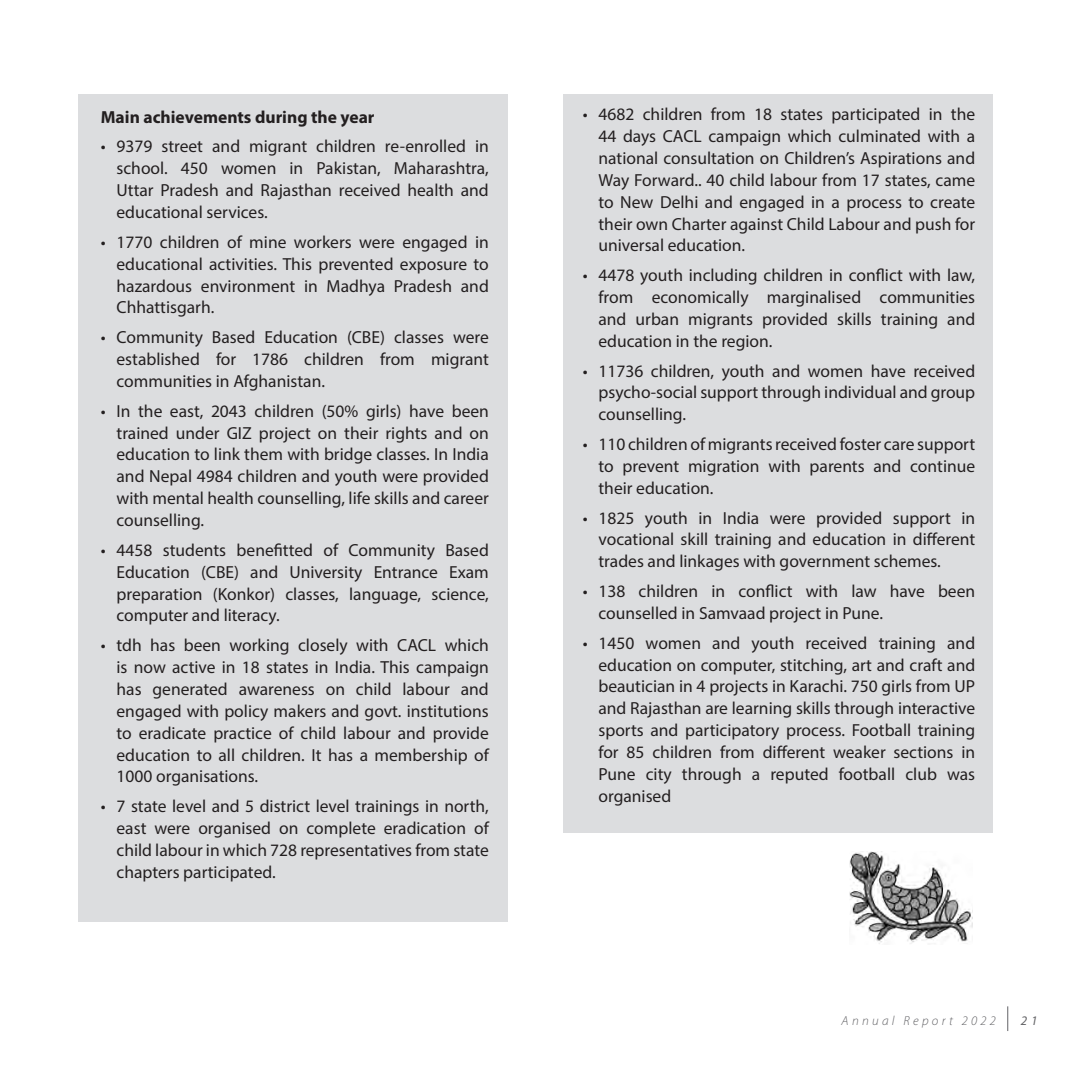
<style>
.page{position:relative;width:1071px;height:1071px;background:#fff}
.page>*{position:absolute;margin:0;border:0;box-sizing:border-box;transform-origin:0 0}
.t1{font:17.5px/21.9px "Myriad Pro";color:#231f20;text-align:justify}
.t2{font:700 17.5px "Myriad Pro";color:#231f20}
.t3{font:italic 300 13.12px "Myriad Pro";letter-spacing:.25em;color:#636366}
.t4{font:italic 13.12px "Myriad Pro";color:#636366}
</style>
<div class="page">
<svg style="left:1007px;top:1006px;width:1px;height:25px"></svg>
<div style="left:79px;top:94px;width:429px;height:828px;background:#dcdddf"></div>
<div style="left:563px;top:94px;width:429px;height:739px;background:#dcdddf"></div>
<img style="left:849px;top:851px;width:124px;height:93px">
<p class="t2" style="left:101px;top:105px;width:275px">Main achievements during the year</p>
<p class="t1" style="left:117px;top:135px;width:374px;text-indent:-16px">• 9379 street and migrant children re-enrolled in school. 450 women in Pakistan, Maharashtra, Uttar Pradesh and Rajasthan received health and educational services.</p>
<p class="t1" style="left:117px;top:231px;width:374px;text-indent:-16px">• 1770 children of mine workers were engaged in educational activities. This prevented exposure to hazardous environment in Madhya Pradesh and Chhattisgarh.</p>
<p class="t1" style="left:117px;top:326px;width:374px;text-indent:-16px">• Community Based Education (CBE) classes were established for 1786 children from migrant communities in Afghanistan.</p>
<p class="t1" style="left:117px;top:400px;width:374px;text-indent:-16px">• In the east, 2043 children (50% girls) have been trained under GIZ project on their rights and on education to link them with bridge classes. In India and Nepal 4984 children and youth were provided with mental health counselling, life skills and career counselling.</p>
<p class="t1" style="left:117px;top:539px;width:374px;text-indent:-16px">• 4458 students benefitted of Community Based Education (CBE) and University Entrance Exam preparation (Konkor) classes, language, science, computer and literacy.</p>
<p class="t1" style="left:117px;top:634px;width:374px;text-indent:-16px">• tdh has been working closely with CACL which is now active in 18 states in India. This campaign has generated awareness on child labour and engaged with policy makers and govt. institutions to eradicate practice of child labour and provide education to all children. It has a membership of 1000 organisations.</p>
<p class="t1" style="left:117px;top:795px;width:374px;text-indent:-16px">• 7 state level and 5 district level trainings in north, east were organised on complete eradication of child labour in which 728 representatives from state chapters participated.</p>
<p class="t1" style="left:598px;top:103px;width:378px;text-indent:-16px">• 4682 children from 18 states participated in the 44 days CACL campaign which culminated with a national consultation on Children’s Aspirations and Way Forward.. 40 child labour from 17 states, came to New Delhi and engaged in a process to create their own Charter against Child Labour and push for universal education.</p>
<p class="t1" style="left:598px;top:264px;width:378px;text-indent:-16px">• 4478 youth including children in conflict with law, from economically marginalised communities and urban migrants provided skills training and education in the region.</p>
<p class="t1" style="left:598px;top:360px;width:378px;text-indent:-16px">• 11736 children, youth and women have received psycho-social support through individual and group counselling.</p>
<p class="t1" style="left:598px;top:433px;width:378px;text-indent:-16px">• 110 children of migrants received foster care support to prevent migration with parents and continue their education.</p>
<p class="t1" style="left:598px;top:507px;width:378px;text-indent:-16px">• 1825 youth in India were provided support in vocational skill training and education in different trades and linkages with government schemes.</p>
<p class="t1" style="left:598px;top:580px;width:378px;text-indent:-16px">• 138 children in conflict with law have been counselled in Samvaad project in Pune.</p>
<p class="t1" style="left:598px;top:632px;width:378px;text-indent:-16px">• 1450 women and youth received training and education on computer, stitching, art and craft and beautician in 4 projects in Karachi. 750 girls from UP and Rajasthan are learning skills through interactive sports and participatory process. Football training for 85 children from different weaker sections in Pune city through a reputed football club was organised</p>
<p class="t3" style="left:842px;top:1014px;width:156px">Annual Report 2022</p>
<p class="t4" style="left:1021px;top:1012px;width:18px">2 1</p>
</div>
